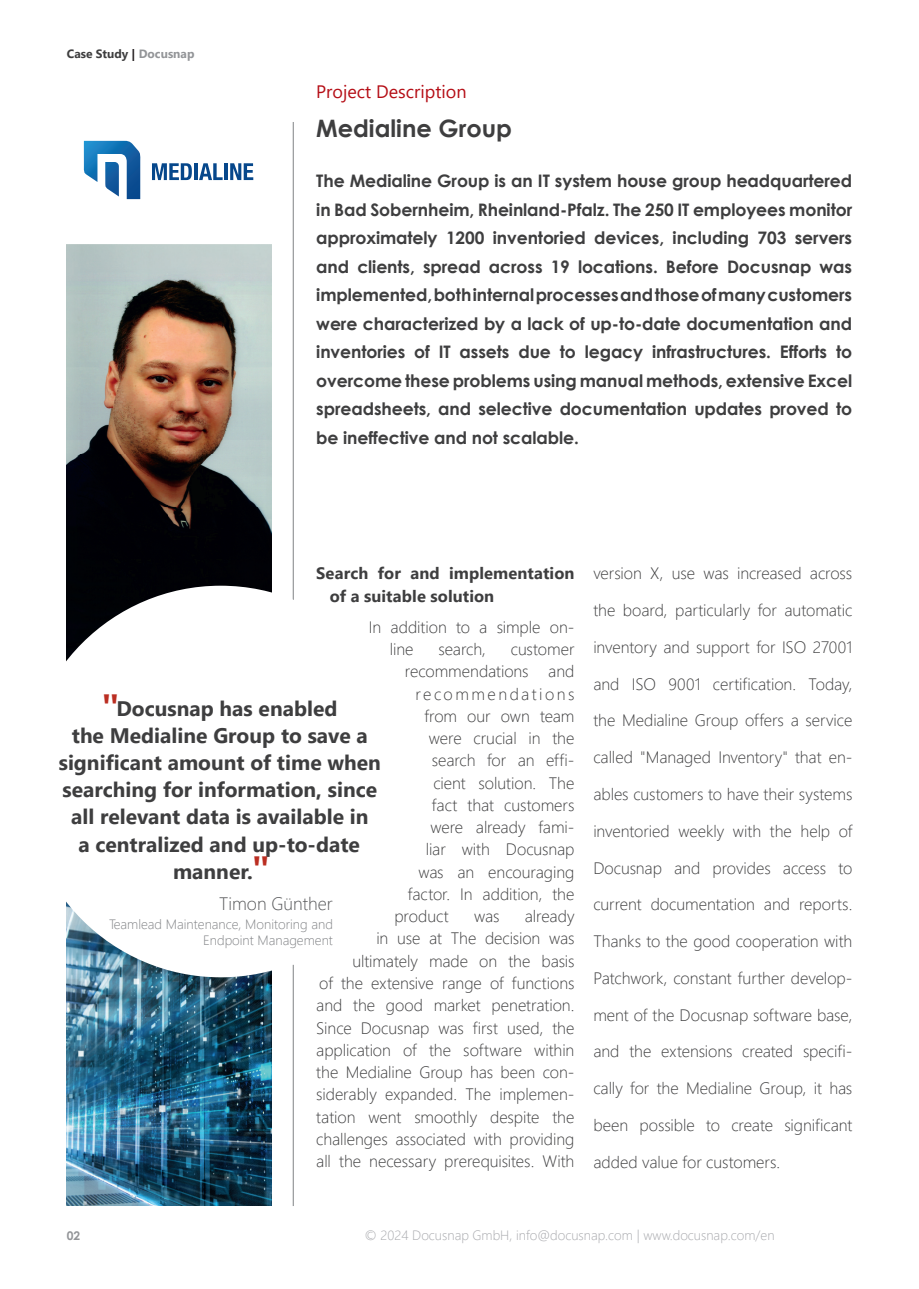
<style>
.page{position:relative;width:919px;height:1289px;background:#fff}
.page>*{position:absolute;margin:0;border:0;box-sizing:border-box;transform-origin:0 0}
.t1{font:700 24px "Century Gothic";color:#3e3e3f}
.t2{font:700 21px/27px "Segoe UI";color:#3e3e3f;text-align:center}
.t3{font:18px "Segoe UI";color:#b50e16}
.t4{font:300 18px "Segoe UI";color:#57585a}
.t5{font:700 17.25px/28.5px "Century Gothic";letter-spacing:-.005em;color:#3e3e3f;text-align:justify}
.t6{font:300 16.5px/22.2px "Segoe UI";letter-spacing:-.005em;color:#3e3e3f}
.t7{font:700 16.5px/23px "Segoe UI";letter-spacing:.005em;color:#3e3e3f}
.t8{font:300 16.5px "Segoe UI";letter-spacing:.15em;color:#3e3e3f}
.t9{font:300 13.5px "Segoe UI";color:#a8a9ad}
.t10{font:300 13.5px/16.2px "Segoe UI";color:#808285;text-align:right}
.t11{font:700 12px "Segoe UI";color:#3e3e3f}
.t12{font:700 12px "Century Gothic";color:#939598}
.s1{color:#231f20}
.s2{color:#939598}
.s3{font-family:"Century Gothic";font-style:italic;font-size:39px;color:#bb2e22}
</style>
<div class="page">
<img style="left:67px;top:244px;width:204px;height:416px">
<img style="left:67px;top:903px;width:204px;height:302px">
<svg style="left:152px;top:163px;width:40px;height:17px"></svg>
<hr style="left:194px;top:163px;width:4px;height:17px;background:#06478b">
<svg style="left:199px;top:163px;width:23px;height:17px"></svg>
<hr style="left:224px;top:163px;width:4px;height:17px;background:#06478b">
<svg style="left:230px;top:163px;width:23px;height:17px"></svg>
<img style="left:84px;top:141px;width:57px;height:58px">
<hr style="left:293px;top:122px;width:1px;height:484px;background:#808285">
<hr style="left:293px;top:964px;width:1px;height:241px;background:#808285">
<div style="left:32px;top:593px;width:377px;height:376px;background:#fff;border-radius:50%"></div>
<div style="left:25px;top:585px;width:391px;height:392px;border:15px solid #fff;border-radius:50%"></div>
<p class="t11" style="left:67px;top:42px;width:129px">Case Study <span class="s1">|</span> <span class="s2">Docusnap</span></p>
<p class="t3" style="left:316px;top:75px;width:152px">Project Description</p>
<h1 class="t1" style="left:316px;top:110px;width:197px">Medialine Group</h1>
<p class="t5" style="left:316px;top:166px;width:537px">The Medialine Group is an IT system house group headquartered in Bad Sobernheim, Rheinland-Pfalz. The 250 IT employees monitor approximately 1200 inventoried devices, including 703 servers and clients, spread across 19 locations. Before Docusnap was implemented, both internal processes and those of many customers were characterized by a lack of up-to-date documentation and inventories of IT assets due to legacy infrastructures. Efforts to overcome these problems using manual methods, extensive Excel spreadsheets, and selective documentation updates proved to be ineffective and not scalable.</p>
<p class="t7" style="left:330px;top:560px;width:246px;text-indent:-13px">Search for and implementation of a suitable solution</p>
<p class="t6" style="left:390px;top:614px;width:186px;text-indent:-21px">In addition to a simple on&shy;line</p>
<p class="t6" style="left:438px;top:636px;width:49px">search,</p>
<p class="t6" style="left:510px;top:636px;width:65px">customer</p>
<p class="t6" style="left:405px;top:659px;width:171px">recommendations and</p>
<p class="t8" style="left:415px;top:678px;width:160px">recommendations</p>
<p class="t6" style="left:424px;top:703px;width:152px">from our own team</p>
<p class="t6" style="left:429px;top:725px;width:147px">were crucial in the</p>
<p class="t6" style="left:432px;top:748px;width:144px">search for an effi-</p>
<p class="t6" style="left:433px;top:770px;width:143px">cient solution. The</p>
<p class="t6" style="left:432px;top:792px;width:144px">fact that customers</p>
<p class="t6" style="left:430px;top:814px;width:146px">were already fami-</p>
<p class="t6" style="left:426px;top:837px;width:150px">liar with Docusnap</p>
<p class="t6" style="left:418px;top:859px;width:157px">was an encouraging</p>
<p class="t6" style="left:408px;top:881px;width:168px">factor. In addition, the</p>
<p class="t6" style="left:394px;top:903px;width:56px">product</p>
<p class="t6" style="left:474px;top:903px;width:27px">was</p>
<p class="t2" style="left:59px;top:693px;width:324px"><span class="s3">"</span>Docusnap has enabled<br>the Medialine Group to save a significant amount of time when searching for information, since all relevant data is available in<br>a centralized and up-to-date manner.<span class="s3">"</span></p>
<p class="t4" style="left:219px;top:886px;width:115px">Timon Günther</p>
<p class="t10" style="left:109px;top:914px;width:225px">Teamlead Maintenance, Monitoring and<br>Endpoint Management</p>
<p class="t6" style="left:316px;top:903px;width:260px;text-align:right">already<br>in use at The decision was ultimately made on the basis<br>of the extensive range of functions and the good market penetration.<br>Since Docusnap was first used, the application of the software within the Medialine Group has been con&shy;siderably expanded. The implemen&shy;tation went smoothly despite the challenges associated with providing all the necessary prerequisites. With</p>
<p class="t6" style="left:593px;top:560px;width:260px">version X, use was increased across</p>
<p class="t6" style="left:593px;top:597px;width:260px">the board, particularly for automatic</p>
<p class="t6" style="left:593px;top:634px;width:260px">inventory and support for ISO 27001</p>
<p class="t6" style="left:593px;top:671px;width:260px">and ISO 9001 certification. Today,</p>
<p class="t6" style="left:593px;top:708px;width:260px">the Medialine Group offers a service</p>
<p class="t6" style="left:593px;top:744px;width:260px">called "Managed Inventory" that en-</p>
<p class="t6" style="left:593px;top:781px;width:260px">ables customers to have their systems</p>
<p class="t6" style="left:593px;top:818px;width:260px">inventoried weekly with the help of</p>
<p class="t6" style="left:593px;top:855px;width:260px">Docusnap and provides access to</p>
<p class="t6" style="left:593px;top:891px;width:260px">current documentation and reports.</p>
<p class="t6" style="left:593px;top:928px;width:260px">Thanks to the good cooperation with</p>
<p class="t6" style="left:593px;top:965px;width:260px">Patchwork, constant further develop-</p>
<p class="t6" style="left:593px;top:1002px;width:260px">ment of the Docusnap software base,</p>
<p class="t6" style="left:593px;top:1038px;width:260px">and the extensions created specifi-</p>
<p class="t6" style="left:593px;top:1075px;width:260px">cally for the Medialine Group, it has</p>
<p class="t6" style="left:593px;top:1112px;width:260px">been possible to create significant</p>
<p class="t6" style="left:593px;top:1149px;width:188px">added value for customers.</p>
<p class="t12" style="left:67px;top:1226px;width:15px">02</p>
<p class="t9" style="left:365px;top:1222px;width:411px">© 2024 Docusnap GmbH, info@docusnap.com | www.docusnap.com/en</p>
</div>
